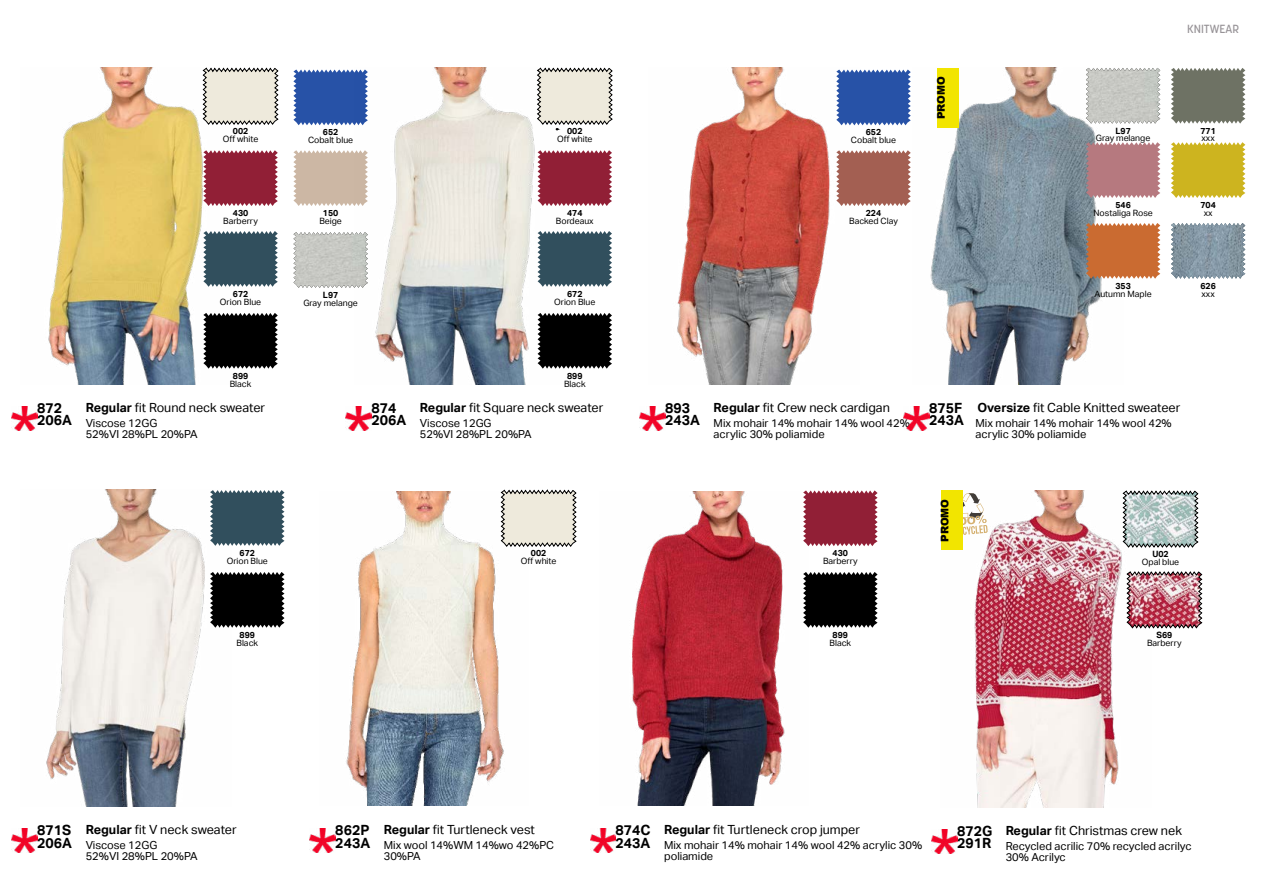
<style>
.page{position:relative;width:1263px;height:893px;background:#fff}
.page>*{position:absolute;margin:0;border:0;box-sizing:border-box;transform-origin:0 0}
.t1{font:700 14.1px/12.6px "Aktiv Grotesk";color:#000}
.t2{font:12.6px "Aktiv Grotesk";color:#000}
.t3{font:500 11.7px "Korolev";color:#979397}
.t4{font:11.1px/10.8px "Aktiv Grotesk";color:#000}
.t5{font:900 10.5px "Arial";color:#000}
.t6{font:8.7px "Aktiv Grotesk";color:#000}
.t7{font:700 8.7px "Aktiv Grotesk";color:#000}
.s1{font-weight:700}
</style>
<div class="page">
<img style="left:48px;top:68px;width:155px;height:317px">
<svg style="left:203px;top:313px;width:75px;height:56px;background:#191919"></svg>
<svg style="left:203px;top:150px;width:75px;height:56px;background:#9c354a"></svg>
<svg style="left:203px;top:231px;width:75px;height:56px;background:#45606d"></svg>
<svg style="left:203px;top:67px;width:75px;height:58px;background:#d8d5ca"></svg>
<img style="left:12px;top:407px;width:25px;height:24px">
<img style="left:293px;top:232px;width:62px;height:56px">
<svg style="left:293px;top:70px;width:62px;height:55px;background:#365ead"></svg>
<svg style="left:293px;top:150px;width:62px;height:56px;background:#d0bdab"></svg>
<img style="left:46px;top:490px;width:159px;height:317px">
<svg style="left:210px;top:572px;width:75px;height:56px;background:#191919"></svg>
<svg style="left:210px;top:490px;width:75px;height:56px;background:#45606d"></svg>
<img style="left:12px;top:829px;width:25px;height:24px">
<img style="left:355px;top:68px;width:203px;height:317px">
<svg style="left:537px;top:313px;width:75px;height:56px;background:#191919"></svg>
<svg style="left:537px;top:150px;width:75px;height:56px;background:#9c354a"></svg>
<svg style="left:537px;top:231px;width:75px;height:56px;background:#45606d"></svg>
<svg style="left:537px;top:67px;width:76px;height:63px;background:#dbd8ce"></svg>
<img style="left:346px;top:407px;width:25px;height:24px">
<img style="left:346px;top:491px;width:158px;height:314px">
<svg style="left:501px;top:489px;width:75px;height:58px;background:#d8d5ca"></svg>
<img style="left:310px;top:829px;width:25px;height:24px">
<img style="left:974px;top:491px;width:176px;height:317px">
<svg style="left:1123px;top:490px;width:75px;height:58px;background:#b4c0bf"></svg>
<img style="left:932px;top:830px;width:25px;height:23px">
<img style="left:1126px;top:571px;width:76px;height:57px">
<svg style="left:963px;top:493px;width:25px;height:43px"></svg>
<img style="left:632px;top:491px;width:153px;height:314px">
<svg style="left:803px;top:572px;width:75px;height:56px;background:#191919"></svg>
<img style="left:590px;top:829px;width:26px;height:24px">
<svg style="left:803px;top:490px;width:75px;height:56px;background:#9c354a"></svg>
<img style="left:677px;top:68px;width:182px;height:317px">
<img style="left:640px;top:407px;width:25px;height:24px">
<svg style="left:836px;top:70px;width:75px;height:55px;background:#3960ae"></svg>
<svg style="left:836px;top:150px;width:75px;height:56px;background:#ac6f63"></svg>
<img style="left:930px;top:68px;width:172px;height:317px">
<img style="left:903px;top:407px;width:26px;height:24px">
<img style="left:1086px;top:68px;width:74px;height:56px">
<svg style="left:1086px;top:142px;width:74px;height:56px;background:#b98287"></svg>
<svg style="left:1086px;top:223px;width:74px;height:56px;background:#cb7540"></svg>
<svg style="left:1171px;top:68px;width:74px;height:56px;background:#7a7e71"></svg>
<svg style="left:1171px;top:142px;width:74px;height:56px;background:#d1ba33"></svg>
<img style="left:1171px;top:223px;width:74px;height:56px">
<div style="left:937px;top:68px;width:22px;height:59px;background:#f2e500"></div>
<div style="left:941px;top:491px;width:22px;height:59px;background:#f2e500"></div>
<p class="t3" style="left:1187px;top:22px;width:53px">KNITWEAR</p>
<p class="t5" style="left:933px;top:119px;width:44px;rotate:-90deg">PROMO</p>
<p class="t7" style="left:233px;top:126px;width:17px">002</p>
<p class="t6" style="left:223px;top:134px;width:37px">Off white</p>
<p class="t7" style="left:323px;top:127px;width:17px">652</p>
<p class="t6" style="left:308px;top:135px;width:47px">Cobalt blue</p>
<p class="t7" style="left:567px;top:126px;width:17px">002</p>
<p class="t6" style="left:557px;top:134px;width:37px">Off white</p>
<p class="t7" style="left:866px;top:127px;width:17px">652</p>
<p class="t6" style="left:851px;top:135px;width:47px">Cobalt blue</p>
<p class="t7" style="left:1115px;top:126px;width:17px">L97</p>
<p class="t6" style="left:1096px;top:133px;width:56px">Gray melange</p>
<p class="t7" style="left:1200px;top:126px;width:17px">771</p>
<p class="t6" style="left:1201px;top:133px;width:15px">xxx</p>
<p class="t7" style="left:233px;top:208px;width:17px">430</p>
<p class="t6" style="left:223px;top:216px;width:36px">Barberry</p>
<p class="t7" style="left:323px;top:208px;width:17px">150</p>
<p class="t6" style="left:319px;top:216px;width:24px">Beige</p>
<p class="t7" style="left:567px;top:208px;width:17px">474</p>
<p class="t6" style="left:556px;top:216px;width:39px">Bordeaux</p>
<p class="t7" style="left:866px;top:208px;width:17px">224</p>
<p class="t6" style="left:849px;top:216px;width:50px">Backed Clay</p>
<p class="t7" style="left:1115px;top:200px;width:17px">546</p>
<p class="t6" style="left:1093px;top:208px;width:61px">Nostaliga Rose</p>
<p class="t7" style="left:1200px;top:200px;width:17px">704</p>
<p class="t6" style="left:1204px;top:208px;width:11px">xx</p>
<p class="t7" style="left:233px;top:289px;width:17px">672</p>
<p class="t6" style="left:220px;top:297px;width:43px">Orion Blue</p>
<p class="t7" style="left:323px;top:290px;width:17px">L97</p>
<p class="t6" style="left:303px;top:298px;width:56px">Gray melange</p>
<p class="t7" style="left:567px;top:289px;width:17px">672</p>
<p class="t6" style="left:554px;top:297px;width:43px">Orion Blue</p>
<p class="t7" style="left:1115px;top:281px;width:17px">353</p>
<p class="t6" style="left:1094px;top:288px;width:59px">Autumn Maple</p>
<p class="t7" style="left:1200px;top:281px;width:17px">626</p>
<p class="t6" style="left:1201px;top:288px;width:15px">xxx</p>
<p class="t7" style="left:233px;top:371px;width:17px">899</p>
<p class="t6" style="left:230px;top:378px;width:23px">Black</p>
<p class="t7" style="left:567px;top:371px;width:17px">899</p>
<p class="t6" style="left:564px;top:378px;width:23px">Black</p>
<p class="t1" style="left:37px;top:402px;width:36px">872<br>206A</p>
<p class="t2" style="left:86px;top:400px;width:181px"><span class="s1">Regular</span> fit Round neck sweater</p>
<p class="t4" style="left:86px;top:418px;width:113px">Viscose 12GG<br>52%VI 28%PL 20%PA</p>
<p class="t1" style="left:371px;top:402px;width:36px">874<br>206A</p>
<p class="t2" style="left:420px;top:400px;width:185px"><span class="s1">Regular</span> fit Square neck sweater</p>
<p class="t4" style="left:420px;top:418px;width:113px">Viscose 12GG<br>52%VI 28%PL 20%PA</p>
<p class="t1" style="left:665px;top:402px;width:36px">893<br>243A</p>
<p class="t2" style="left:714px;top:400px;width:178px"><span class="s1">Regular</span> fit Crew neck cardigan</p>
<p class="t4" style="left:714px;top:418px;width:198px">Mix mohair 14% mohair 14% wool 42% acrylic 30% poliamide</p>
<p class="t1" style="left:929px;top:402px;width:36px">875F<br>243A</p>
<p class="t2" style="left:977px;top:400px;width:204px"><span class="s1">Oversize</span> fit Cable Knitted sweateer</p>
<p class="t4" style="left:975px;top:418px;width:198px">Mix mohair 14% mohair 14% wool 42% acrylic 30% poliamide</p>
<p class="t5" style="left:937px;top:542px;width:44px;rotate:-90deg">PROMO</p>
<p class="t7" style="left:240px;top:548px;width:17px">672</p>
<p class="t6" style="left:227px;top:556px;width:43px">Orion Blue</p>
<p class="t7" style="left:531px;top:548px;width:17px">002</p>
<p class="t6" style="left:521px;top:556px;width:37px">Off white</p>
<p class="t7" style="left:833px;top:548px;width:17px">430</p>
<p class="t6" style="left:823px;top:556px;width:36px">Barberry</p>
<p class="t7" style="left:1152px;top:549px;width:18px">U02</p>
<p class="t6" style="left:1142px;top:557px;width:39px">Opal blue</p>
<p class="t7" style="left:240px;top:630px;width:17px">899</p>
<p class="t6" style="left:237px;top:637px;width:23px">Black</p>
<p class="t7" style="left:833px;top:630px;width:17px">899</p>
<p class="t6" style="left:829px;top:637px;width:23px">Black</p>
<p class="t7" style="left:1156px;top:630px;width:17px">S69</p>
<p class="t6" style="left:1147px;top:637px;width:36px">Barberry</p>
<p class="t1" style="left:37px;top:824px;width:36px">871S<br>206A</p>
<p class="t2" style="left:86px;top:822px;width:152px"><span class="s1">Regular</span> fit V neck sweater</p>
<p class="t4" style="left:86px;top:840px;width:113px">Viscose 12GG<br>52%VI 28%PL 20%PA</p>
<p class="t1" style="left:335px;top:824px;width:36px">862P<br>243A</p>
<p class="t2" style="left:384px;top:822px;width:153px"><span class="s1">Regular</span> fit Turtleneck vest</p>
<p class="t4" style="left:384px;top:840px;width:172px">Mix wool 14%WM 14%wo 42%PC<br>30%PA</p>
<p class="t1" style="left:616px;top:824px;width:37px">874C<br>243A</p>
<p class="t2" style="left:664px;top:822px;width:198px"><span class="s1">Regular</span> fit Turtleneck crop jumper</p>
<p class="t4" style="left:664px;top:840px;width:260px">Mix mohair 14% mohair 14% wool 42% acrylic 30% poliamide</p>
<p class="t1" style="left:957px;top:824px;width:37px">872G<br>291R</p>
<p class="t2" style="left:1006px;top:823px;width:178px"><span class="s1">Regular</span> fit Christmas crew nek</p>
<p class="t4" style="left:1006px;top:840px;width:187px">Recycled acrilic 70% recycled acrilyc<br>30% Acrilyc</p>
</div>
